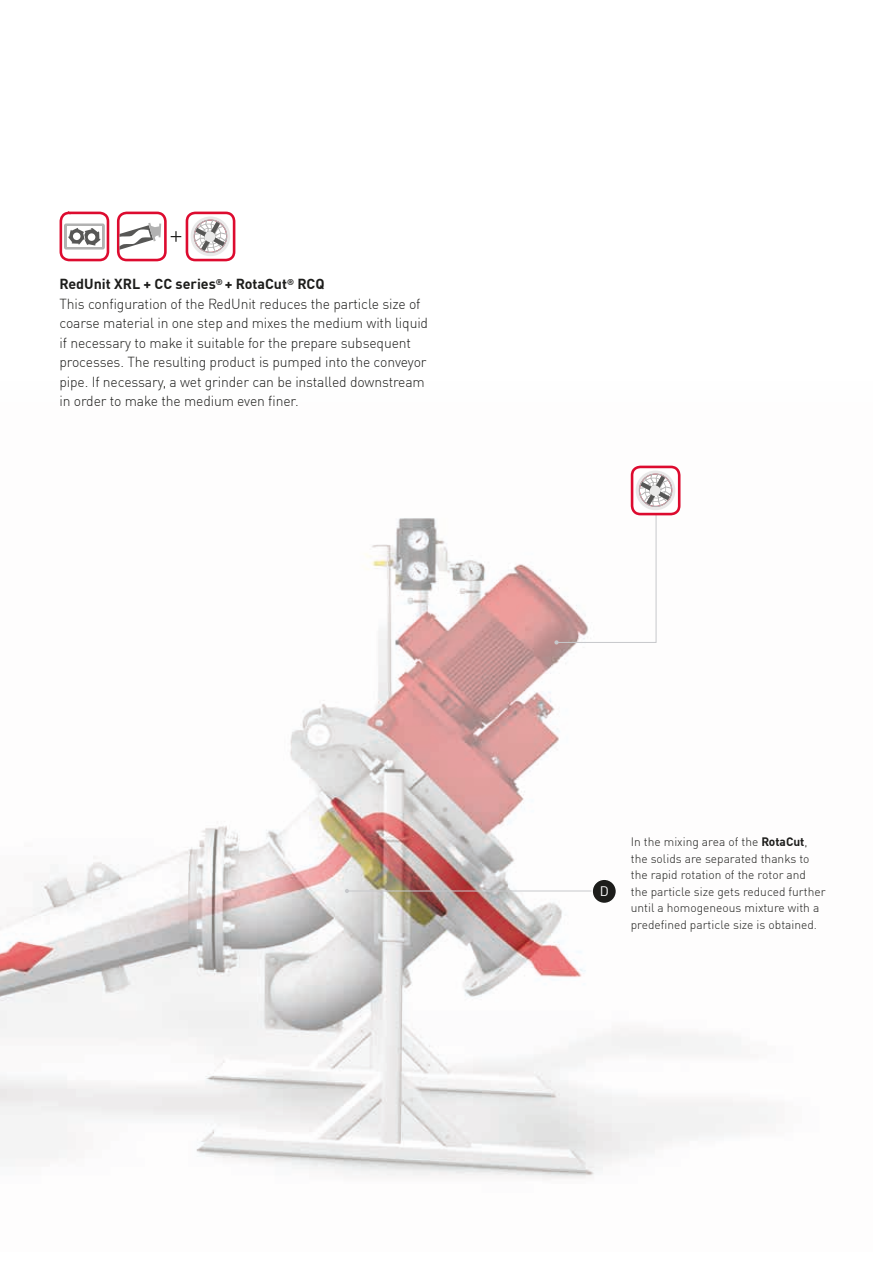
<style>
.page{position:relative;width:893px;height:1263px;background:#fff}
.page>*{position:absolute;margin:0;border:0;box-sizing:border-box;transform-origin:0 0}
.t1{font:300 14.25px/19.5px "DIN Pro";letter-spacing:-.01em;color:#1d1d1b}
.t2{font:13.5px "DIN Pro";color:#fff}
.t3{font:300 12px/16.5px "DIN Pro";color:#1d1d1b}
.s1{font-weight:700}
</style>
<div class="page">
<svg style="left:60px;top:212px;width:49px;height:49px"></svg>
<div style="left:88px;top:233px;width:7px;height:8px;background:#fff;border-radius:50%"></div>
<div style="left:73px;top:232px;width:8px;height:8px;background:#fff;border-radius:50%"></div>
<img style="left:0;top:465px;width:768px;height:714px">
<hr style="left:347px;top:890px;width:262px;height:1px;background:#c7c8cb">
<svg style="left:345px;top:889px;width:4px;height:4px"></svg>
<div style="left:592px;top:879px;width:24px;height:24px;background:#1d1d1b;border-radius:50%"></div>
<div style="left:591px;top:878px;width:26px;height:26px;border:1px solid #fff;border-radius:50%"></div>
<svg style="left:554px;top:466px;width:126px;height:178px"></svg>
<div style="left:650px;top:485px;width:10px;height:11px;background:#e9e9e9;border-radius:50%"></div>
<svg style="left:117px;top:212px;width:118px;height:49px"></svg>
<p class="t1" style="left:60px;top:273px;width:370px"><span class="s1">RedUnit XRL + CC series</span><sup>®</sup> <span class="s1">+ RotaCut</span><sup>®</sup> <span class="s1">RCQ<br></span>This configuration of the RedUnit reduces the particle size of coarse material in one step and mixes the medium with liquid if necessary to make it suitable for the prepare subsequent processes. The resulting product is pumped into the conveyor pipe. If necessary, a wet grinder can be installed downstream in order to make the medium even finer.</p>
<p class="t2" style="left:600px;top:881px;width:11px">D</p>
<p class="t3" style="left:631px;top:833px;width:196px">In the mixing area of the <span class="s1">RotaCut</span>, the solids are separated thanks to the rapid rotation of the rotor and the particle size gets reduced further until a homogeneous mixture with a predefined particle size is obtained.</p>
</div>
